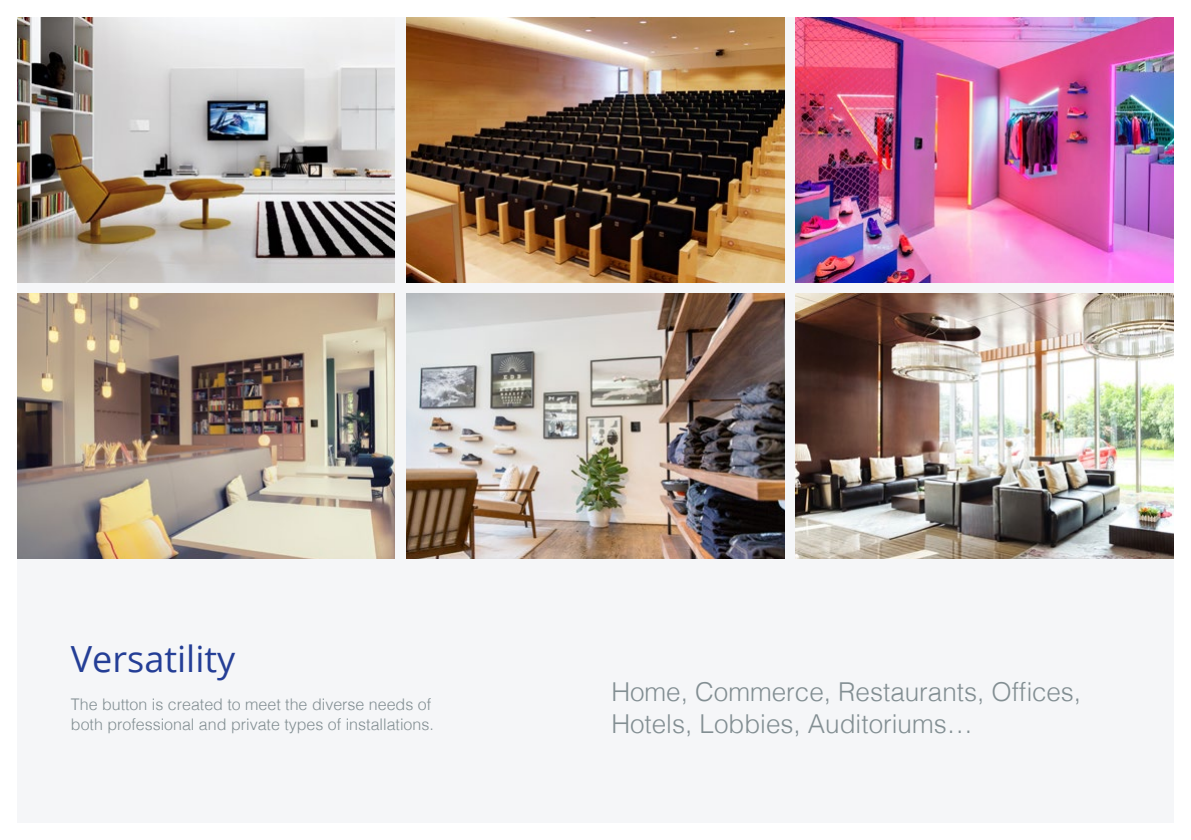
<style>
.page{position:relative;width:1191px;height:840px;background:#fff}
.page>*{position:absolute;margin:0;border:0;box-sizing:border-box;transform-origin:0 0}
.t1{font:36px "Open Sans";color:#243e96}
.t2{font:300 26px/32px "Helvetica";color:#828e92}
.t3{font:300 16px/20px "Helvetica";color:#828e92}
</style>
<div class="page">
<div style="left:17px;top:17px;width:1157px;height:805px;background:#f5f6f8"></div>
<img style="left:17px;top:17px;width:377px;height:265px">
<img style="left:406px;top:17px;width:378px;height:265px">
<img style="left:795px;top:17px;width:378px;height:265px">
<img style="left:17px;top:293px;width:377px;height:265px">
<img style="left:406px;top:293px;width:378px;height:265px">
<img style="left:795px;top:293px;width:378px;height:265px">
<h1 class="t1" style="left:71px;top:633px;width:166px">Versatility</h1>
<p class="t3" style="left:71px;top:692px;width:364px">The button is created to meet the diverse needs of both professional and private types of installations.</p>
<h2 class="t2" style="left:611px;top:673px;width:471px">Home, Commerce, Restaurants, Offices,<br>Hotels, Lobbies, Auditoriums…</h2>
</div>
